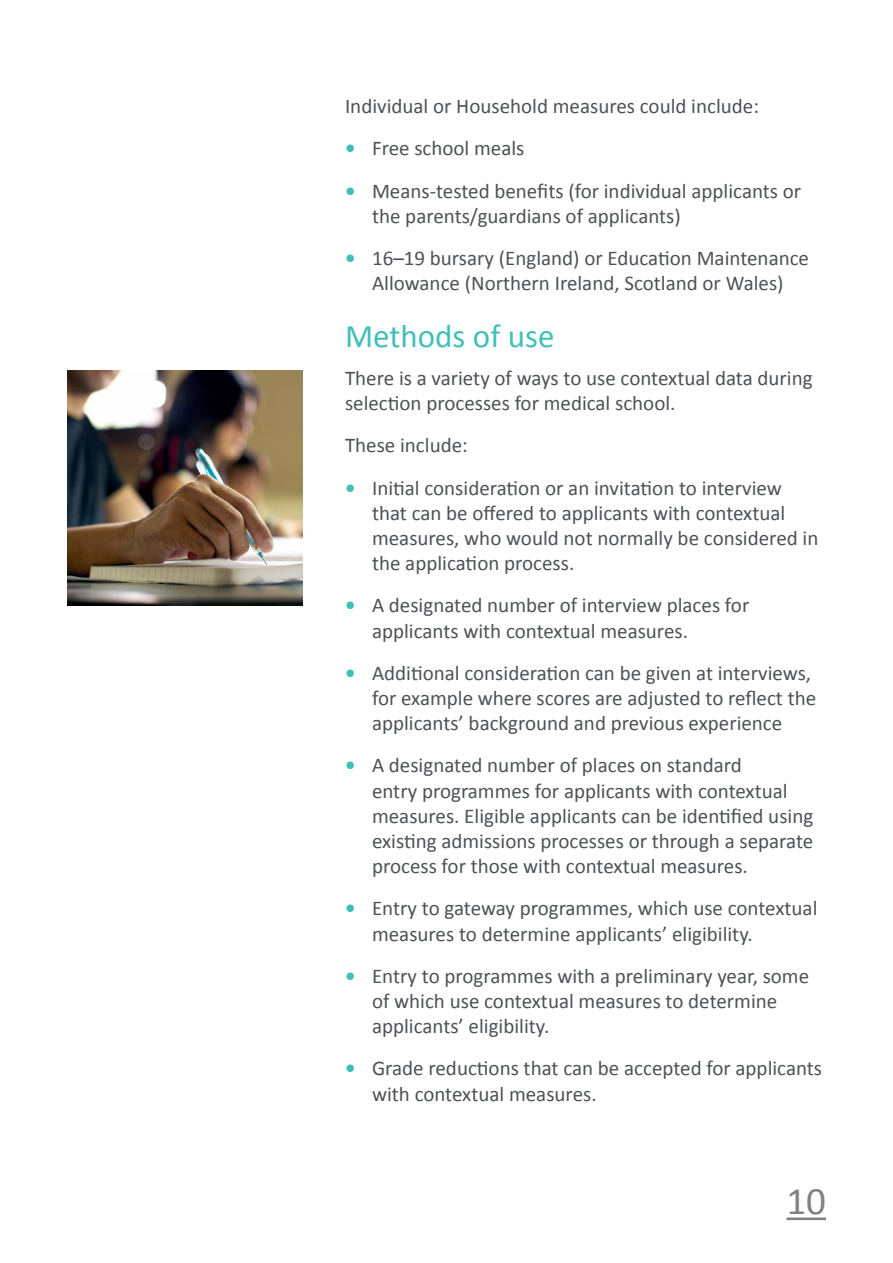
<style>
.page{position:relative;width:893px;height:1263px;background:#fff}
.page>*{position:absolute;margin:0;border:0;box-sizing:border-box;transform-origin:0 0}
.t1{font:39px "Calibri";color:#818082}
.t2{font:33px "Calibri";color:#41bfb6}
.t3{font:21px/25.2px "Calibri";color:#4e5156}
.s1{font-weight:700;color:#41bfb6}
</style>
<div class="page">
<hr style="left:786px;top:1217px;width:40px;height:3px;background:#818082">
<img style="left:68px;top:370px;width:234px;height:235px">
<p class="t3" style="left:345px;top:94px;width:415px">Individual or Household measures could include:</p>
<p class="t3" style="left:345px;top:136px;width:181px"><span class="s1">•</span> Free school meals</p>
<p class="t3" style="left:372px;top:178px;width:431px;text-indent:-27px"><span class="s1">•</span> Means-tested benefits (for individual applicants or the parents/guardians of applicants)</p>
<p class="t3" style="left:345px;top:246px;width:466px;text-align:center"><span class="s1">•</span> 16–19 bursary (England) or Education Maintenance<br>Allowance (Northern Ireland, Scotland or Wales)</p>
<h2 class="t2" style="left:345px;top:315px;width:211px">Methods of use</h2>
<p class="t3" style="left:345px;top:365px;width:469px">There is a variety of ways to use contextual data during selection processes for medical school.</p>
<p class="t3" style="left:345px;top:433px;width:124px">These include:</p>
<p class="t3" style="left:372px;top:475px;width:448px;text-indent:-27px"><span class="s1">•</span> Initial consideration or an invitation to interview that can be offered to applicants with contextual measures, who would not normally be considered in the application process.</p>
<p class="t3" style="left:372px;top:593px;width:379px;text-indent:-27px"><span class="s1">•</span> A designated number of interview places for applicants with contextual measures.</p>
<p class="t3" style="left:372px;top:660px;width:446px;text-indent:-27px"><span class="s1">•</span> Additional consideration can be given at interviews, for example where scores are adjusted to reflect the applicants’ background and previous experience</p>
<p class="t3" style="left:372px;top:753px;width:443px;text-indent:-27px"><span class="s1">•</span> A designated number of places on standard<br>entry programmes for applicants with contextual measures. Eligible applicants can be identified using existing admissions processes or through a separate process for those with contextual measures.</p>
<p class="t3" style="left:372px;top:896px;width:447px;text-indent:-27px"><span class="s1">•</span> Entry to gateway programmes, which use contextual measures to determine applicants’ eligibility.</p>
<p class="t3" style="left:372px;top:963px;width:439px;text-indent:-27px"><span class="s1">•</span> Entry to programmes with a preliminary year, some of which use contextual measures to determine applicants’ eligibility.</p>
<p class="t3" style="left:372px;top:1056px;width:452px;text-indent:-27px"><span class="s1">•</span> Grade reductions that can be accepted for applicants with contextual measures.</p>
<h1 class="t1" style="left:786px;top:1177px;width:41px">10</h1>
</div>
